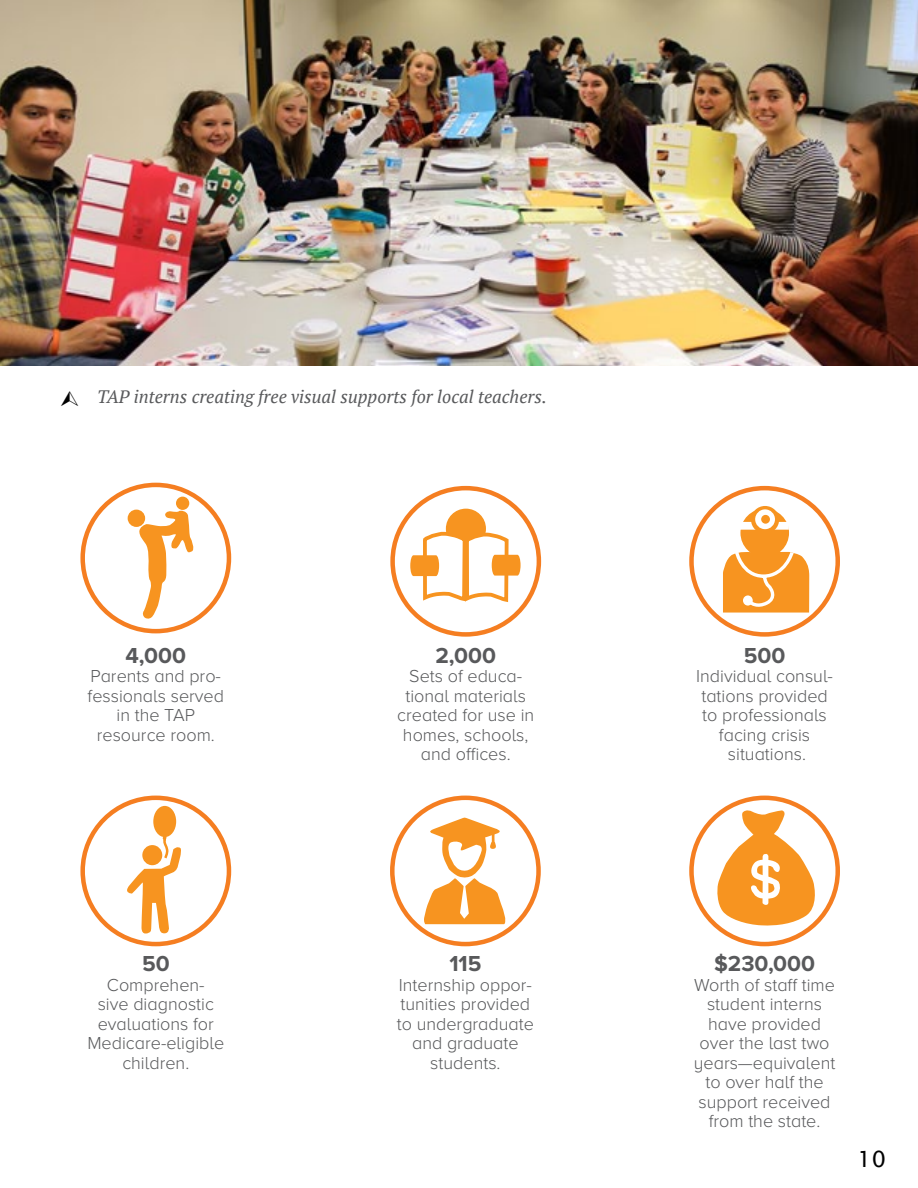
<style>
.page{position:relative;width:918px;height:1188px;background:#fff}
.page>*{position:absolute;margin:0;border:0;box-sizing:border-box;transform-origin:0 0}
.t1{font:700 22.5px "Proxima Nova A";color:#58595b}
.t2{font:22.5px "Lucida Sans";color:#000}
.t3{font:300 18px/19.5px "Proxima Nova A";color:#58595b;text-align:center}
.t4{font:italic 18px "PT Serif";color:#58595b}
</style>
<div class="page">
<img style="left:0;top:0;width:918px;height:366px">
<div style="left:80px;top:483px;width:151px;height:150px;border:4px solid #f57e21;border-radius:50%"></div>
<svg style="left:139px;top:510px;width:54px;height:109px"></svg>
<div style="left:128px;top:510px;width:17px;height:17px;background:#f79420;border-radius:50%"></div>
<div style="left:176px;top:497px;width:13px;height:13px;background:#f79420;border-radius:50%"></div>
<div style="left:390px;top:486px;width:151px;height:151px;border:4px solid #f57e21;border-radius:50%"></div>
<div style="left:689px;top:486px;width:151px;height:151px;border:4px solid #f57e21;border-radius:50%"></div>
<div style="left:80px;top:796px;width:151px;height:150px;border:4px solid #f57e21;border-radius:50%"></div>
<div style="left:390px;top:796px;width:151px;height:150px;border:4px solid #f57e21;border-radius:50%"></div>
<div style="left:446px;top:509px;width:40px;height:40px;background:#f79420;border-radius:50%"></div>
<svg style="left:410px;top:530px;width:111px;height:72px"></svg>
<svg style="left:723px;top:548px;width:86px;height:65px"></svg>
<div style="left:743px;top:595px;width:10px;height:11px;background:#fff;border-radius:50%"></div>
<div style="left:740px;top:509px;width:49px;height:48px;background:#f79420;border-radius:50%"></div>
<div style="left:739px;top:522px;width:50px;height:8px;background:#fff"></div>
<div style="left:751px;top:506px;width:28px;height:28px;background:#f79420;border-radius:50%"></div>
<div style="left:755px;top:509px;width:20px;height:20px;background:#fff;border-radius:50%"></div>
<div style="left:761px;top:515px;width:9px;height:9px;background:#f79420;border-radius:50%"></div>
<svg style="left:424px;top:818px;width:81px;height:106px"></svg>
<div style="left:689px;top:796px;width:151px;height:150px;border:4px solid #f57e21;border-radius:50%"></div>
<svg style="left:717px;top:810px;width:98px;height:115px"></svg>
<div style="left:153px;top:806px;width:23px;height:31px;background:#f79420;border-radius:50%"></div>
<svg style="left:127px;top:831px;width:54px;height:103px"></svg>
<p class="t4" style="left:97px;top:386px;width:451px">TAP interns creating free visual supports for local teachers.</p>
<p class="t1" style="left:126px;top:642px;width:62px">4,000</p>
<p class="t3" style="left:88px;top:666px;width:138px">Parents and pro&shy;fessionals served in the TAP resource room.</p>
<p class="t1" style="left:142px;top:951px;width:29px">50</p>
<p class="t3" style="left:87px;top:975px;width:138px">Comprehen-<br>sive diagnostic evaluations for<br>Medicare-eligible children.</p>
<p class="t1" style="left:435px;top:642px;width:62px">2,000</p>
<p class="t3" style="left:397px;top:666px;width:139px">Sets of educa&shy;tional materials created for use in homes, schools, and offices.</p>
<p class="t1" style="left:449px;top:951px;width:34px">115</p>
<p class="t3" style="left:397px;top:975px;width:139px">Internship oppor&shy;tunities provided to undergraduate and graduate students.</p>
<p class="t1" style="left:744px;top:642px;width:43px">500</p>
<p class="t3" style="left:696px;top:666px;width:138px">Individual consul&shy;tations provided to professionals facing crisis situations.</p>
<p class="t1" style="left:714px;top:951px;width:103px">$230,000</p>
<p class="t3" style="left:694px;top:975px;width:143px">Worth of staff time student interns have provided over the last two years—equivalent to over half the support received from the state.</p>
<p class="t2" style="left:858px;top:1146px;width:30px">10</p>
</div>
